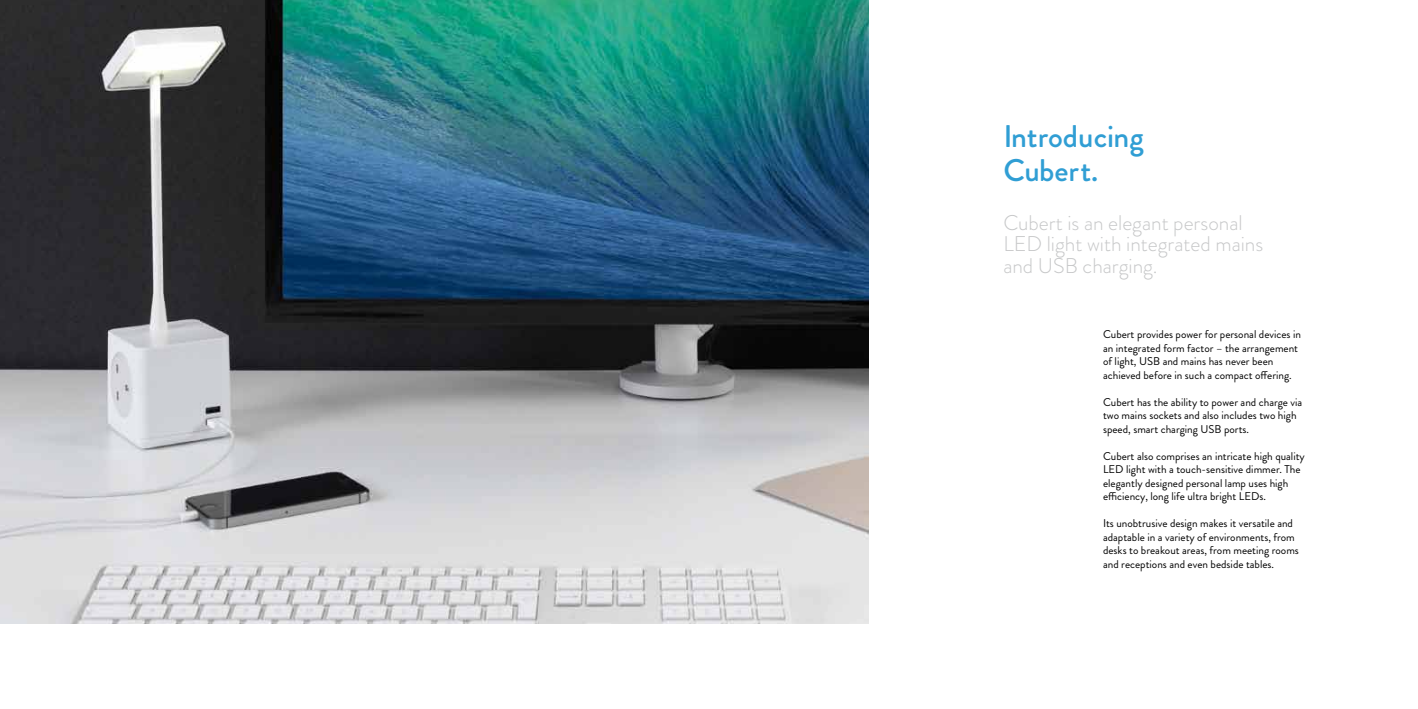
<style>
.page{position:relative;width:1418px;height:709px;background:#fff}
.page>*{position:absolute;margin:0;border:0;box-sizing:border-box;transform-origin:0 0}
.t1{font:500 31.25px/33.8px "Brandon Grotesque";color:#309ed4}
.t2{font:300 21.25px/21.2px "Brandon Grotesque";color:#c6c7c8}
.t3{font:11.25px/13.5px "Brandon Grotesque";color:#000}
</style>
<div class="page">
<img style="left:0;top:0;width:868px;height:624px">
<h1 class="t1" style="left:1003px;top:120px;width:142px">Introducing<br>Cubert.</h1>
<h2 class="t2" style="left:1003px;top:212px;width:261px">Cubert is an elegant personal<br>LED light with integrated mains and USB charging.</h2>
<p class="t3" style="left:1103px;top:328px;width:199px">Cubert provides power for personal devices in an integrated form factor – the arrangement of light, USB and mains has never been achieved before in such a compact offering.</p>
<p class="t3" style="left:1103px;top:395px;width:201px">Cubert has the ability to power and charge via two mains sockets and also includes two high speed, smart charging USB ports.</p>
<p class="t3" style="left:1103px;top:449px;width:203px">Cubert also comprises an intricate high quality LED light with a touch-sensitive dimmer. The elegantly designed personal lamp uses high efficiency, long life ultra bright LEDs.</p>
<p class="t3" style="left:1103px;top:517px;width:197px">Its unobtrusive design makes it versatile and adaptable in a variety of environments, from desks to breakout areas, from meeting rooms and receptions and even bedside tables.</p>
</div>
